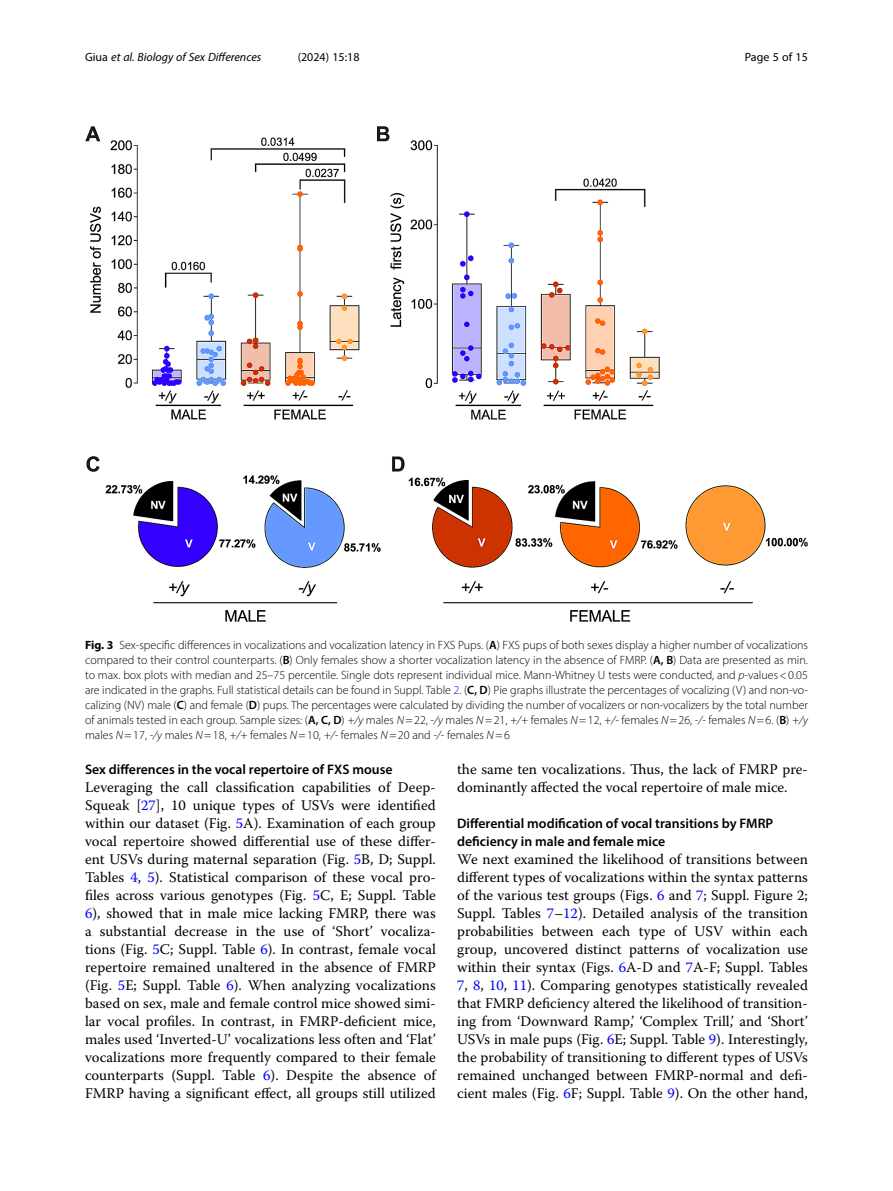
<style>
.page{position:relative;width:893px;height:1191px;background:#fff}
.page>*{position:absolute;margin:0;border:0;box-sizing:border-box;transform-origin:0 0}
.Body_Text{font:14.7px/18px "Warnock Pro";color:#000;text-align:justify}
.Head_2{font:600 13.8px/18px "Myriad Pro";color:#000}
.Figure_Caption{font:300 12px/15px "Myriad Pro";color:#000;text-align:justify}
.t1{font:italic 12px "Myriad Pro";color:#000}
.t2{font:12px "Myriad Pro";color:#000}
.s1{font-style:normal}
.s2{font-weight:700}
.s3{font-weight:600}
.s4{font-style:italic}
.s5{color:#00f}
</style>
<div class="page">
<img style="left:85px;top:126px;width:723px;height:495px">
<p class="t1" style="left:85px;top:50px;width:178px"><span class="s1">Giua</span> et al. Biology of Sex Differences</p>
<p class="t2" style="left:298px;top:50px;width:63px">(2024) 15:18</p>
<p class="t2" style="left:745px;top:50px;width:65px">Page 5 of 15</p>
<p class="Figure_Caption" style="left:85px;top:637px;width:724px"><span class="s2">Fig. 3</span> Sex-specific differences in vocalizations and vocalization latency in FXS Pups. (<span class="s3">A</span>) FXS pups of both sexes display a higher number of vocalizations compared to their control counterparts. (<span class="s3">B</span>) Only females show a shorter vocalization latency in the absence of FMRP. (<span class="s3">A, B</span>) Data are presented as min. to max. box plots with median and 25–75 percentile. Single dots represent individual mice. Mann-Whitney U tests were conducted, and <span class="s4">p</span>-values&lt;0.05 are indicated in the graphs. Full statistical details can be found in Suppl. Table <span class="s5">2</span>. (<span class="s3">C, D</span>) Pie graphs illustrate the percentages of vocalizing (V) and non-vo&shy;calizing (NV) male (<span class="s3">C</span>) and female (<span class="s3">D</span>) pups. The percentages were calculated by dividing the number of vocalizers or non-vocalizers by the total number of animals tested in each group. Sample sizes: (<span class="s3">A, C, D</span>) <span class="s4">+/y</span> males <span class="s4">N</span>=22, <span class="s4">-/y</span> males <span class="s4">N</span>=21, <span class="s4">+/+</span> females <span class="s4">N</span>=12, <span class="s4">+/-</span> females <span class="s4">N</span>=26, <span class="s4">-/-</span> females <span class="s4">N</span>=6. (<span class="s3">B</span>) <span class="s4">+/y </span>males <span class="s4">N</span>=17, <span class="s4">-/y</span> males <span class="s4">N</span>=18, <span class="s4">+/+</span> females <span class="s4">N</span>=10, <span class="s4">+/-</span> females <span class="s4">N</span>=20 and <span class="s4">-/-</span> females <span class="s4">N</span>=6</p>
<p class="Head_2" style="left:85px;top:760px;width:309px">Sex differences in the vocal repertoire of FXS mouse</p>
<p class="Body_Text" style="left:85px;top:778px;width:352px">Leveraging the call classification capabilities of Deep-Squeak [<span class="s5">27</span>], 10 unique types of USVs were identified within our dataset (Fig. <span class="s5">5</span>A). Examination of each group vocal repertoire showed differential use of these differ&shy;ent USVs during maternal separation (Fig. <span class="s5">5</span>B, D; Suppl.<br>Tables <span class="s5">4</span>, <span class="s5">5</span>). Statistical comparison of these vocal pro&shy;files across various genotypes (Fig. <span class="s5">5</span>C, E; Suppl. Table <span class="s5">6</span>), showed that in male mice lacking FMRP, there was a substantial decrease in the use of ‘Short’ vocaliza&shy;tions (Fig. <span class="s5">5</span>C; Suppl. Table <span class="s5">6</span>). In contrast, female vocal repertoire remained unaltered in the absence of FMRP (Fig. <span class="s5">5</span>E; Suppl. Table <span class="s5">6</span>). When analyzing vocalizations based on sex, male and female control mice showed simi&shy;lar vocal profiles. In contrast, in FMRP-deficient mice, males used ‘Inverted-U’ vocalizations less often and ‘Flat’ vocalizations more frequently compared to their female counterparts (Suppl. Table <span class="s5">6</span>). Despite the absence of FMRP having a significant effect, all groups still utilized</p>
<p class="Body_Text" style="left:457px;top:760px;width:352px">the same ten vocalizations. Thus, the lack of FMRP pre&shy;dominantly affected the vocal repertoire of male mice.</p>
<p class="Head_2" style="left:457px;top:814px;width:318px">Differential modification of vocal transitions by FMRP deficiency in male and female mice</p>
<p class="Body_Text" style="left:457px;top:850px;width:352px">We next examined the likelihood of transitions between different types of vocalizations within the syntax patterns of the various test groups (Figs. <span class="s5">6</span> and <span class="s5">7</span>; Suppl. Figure 2; Suppl. Tables <span class="s5">7</span>–<span class="s5">12</span>). Detailed analysis of the transition probabilities between each type of USV within each group, uncovered distinct patterns of vocalization use within their syntax (Figs. <span class="s5">6</span>A-D and <span class="s5">7</span>A-F; Suppl. Tables <span class="s5">7</span>, <span class="s5">8</span>, <span class="s5">10</span>, <span class="s5">11</span>). Comparing genotypes statistically revealed that FMRP deficiency altered the likelihood of transition&shy;ing from ‘Downward Ramp,’ ‘Complex Trill,’ and ‘Short’ USVs in male pups (Fig. <span class="s5">6</span>E; Suppl. Table <span class="s5">9</span>). Interestingly, the probability of transitioning to different types of USVs remained unchanged between FMRP-normal and defi&shy;cient males (Fig. <span class="s5">6</span>F; Suppl. Table <span class="s5">9</span>). On the other hand,</p>
</div>
